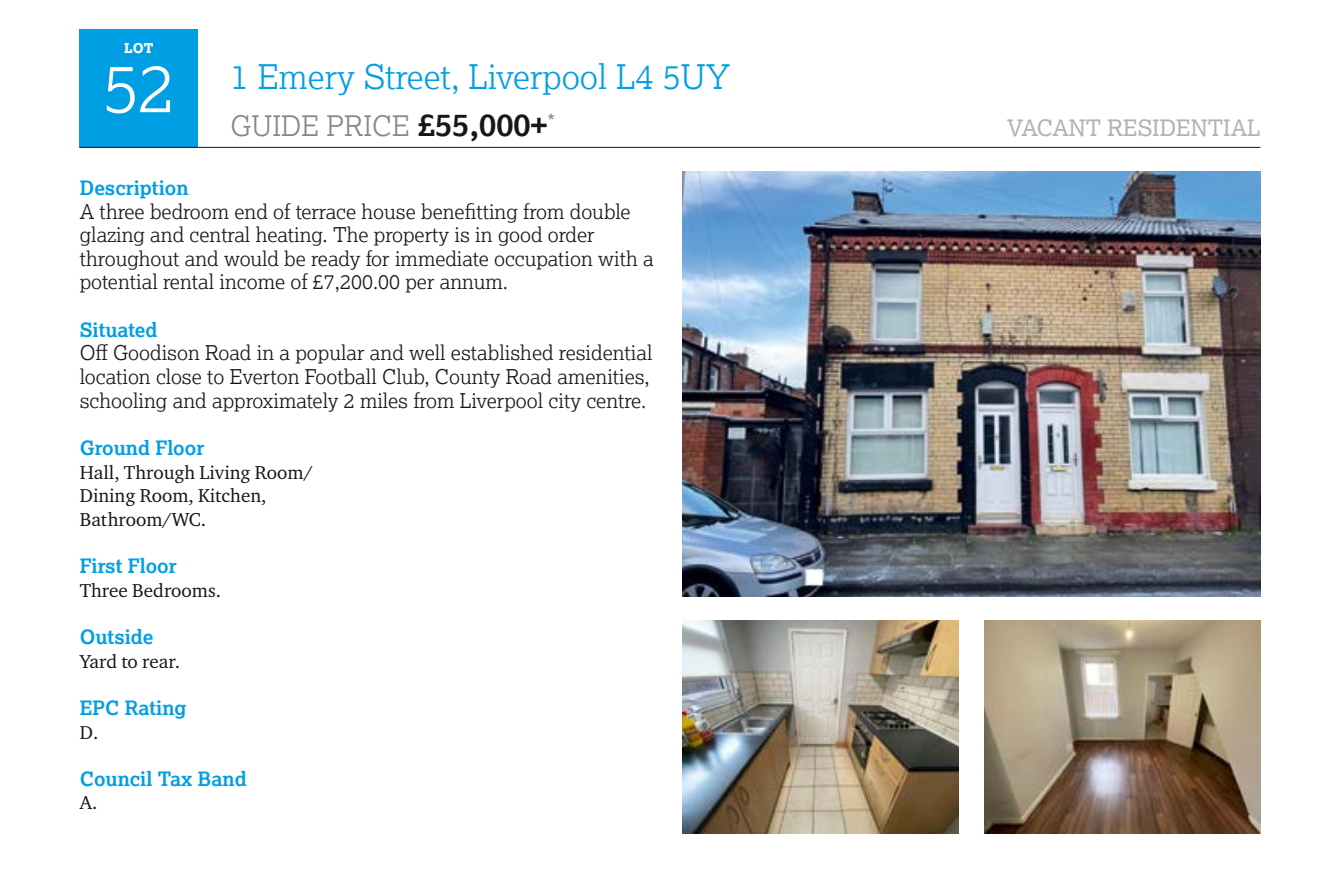
<style>
.page{position:relative;width:1339px;height:895px;background:#fff}
.page>*{position:absolute;margin:0;border:0;box-sizing:border-box;transform-origin:0 0}
.t1{font:300 67.5px "Lexia";color:#fff}
.t2{font:300 33.75px "Lexia";color:#009ee3}
.t3{font:300 28.12px "Lexia";color:#868786}
.t4{font:22.5px "Lexia";color:#b1b2b3}
.t5{font:300 20.25px/23.6px "Lexia";color:#181716}
.t6{font:20.25px "Lexia";color:#868786}
.t7{font:700 19.8px "Lexia";color:#009ee3}
.t8{font:19.12px/23.6px "Charter ITC Pro";color:#181716}
.t9{font:800 13.5px "Lexia";color:#fff}
.s1{font-weight:700;font-size:31.5px;color:#181716}
</style>
<div class="page">
<div style="left:80px;top:29px;width:118px;height:119px;background:#009ee3"></div>
<hr style="left:80px;top:147px;width:1180px;height:1px;background:#181716">
<img style="left:682px;top:620px;width:276px;height:213px">
<img style="left:984px;top:620px;width:276px;height:213px">
<img style="left:682px;top:171px;width:578px;height:425px">
<p class="t9" style="left:124px;top:39px;width:31px">LOT</p>
<h1 class="t1" style="left:103px;top:45px;width:73px">52</h1>
<h2 class="t2" style="left:230px;top:55px;width:501px">1 Emery Street, Liverpool L4 5UY</h2>
<h3 class="t3" style="left:230px;top:108px;width:318px">GUIDE PRICE <span class="s1">£55,000+</span></h3>
<p class="t4" style="left:1006px;top:113px;width:255px">VACANT RESIDENTIAL</p>
<p class="t6" style="left:547px;top:109px;width:9px">*</p>
<p class="t7" style="left:80px;top:175px;width:110px">Description</p>
<p class="t5" style="left:80px;top:199px;width:575px">A three bedroom end of terrace house benefitting from double glazing and central heating. The property is in good order throughout and would be ready for immediate occupation with a potential rental income of £7,200.00 per annum.</p>
<p class="t7" style="left:80px;top:317px;width:79px">Situated</p>
<p class="t5" style="left:80px;top:341px;width:574px">Off Goodison Road in a popular and well established residential location close to Everton Football Club, County Road amenities, schooling and approximately 2 miles from Liverpool city centre.</p>
<p class="t7" style="left:80px;top:435px;width:126px">Ground Floor</p>
<p class="t8" style="left:80px;top:460px;width:235px">Hall, Through Living Room/<br>Dining Room, Kitchen,<br>Bathroom/WC.</p>
<p class="t7" style="left:80px;top:553px;width:98px">First Floor</p>
<p class="t8" style="left:80px;top:578px;width:143px">Three Bedrooms.</p>
<p class="t7" style="left:80px;top:624px;width:75px">Outside</p>
<p class="t8" style="left:80px;top:649px;width:102px">Yard to rear.</p>
<p class="t7" style="left:80px;top:695px;width:108px">EPC Rating</p>
<p class="t8" style="left:80px;top:720px;width:20px">D.</p>
<p class="t7" style="left:80px;top:766px;width:168px">Council Tax Band</p>
<p class="t8" style="left:80px;top:790px;width:19px">A.</p>
</div>
